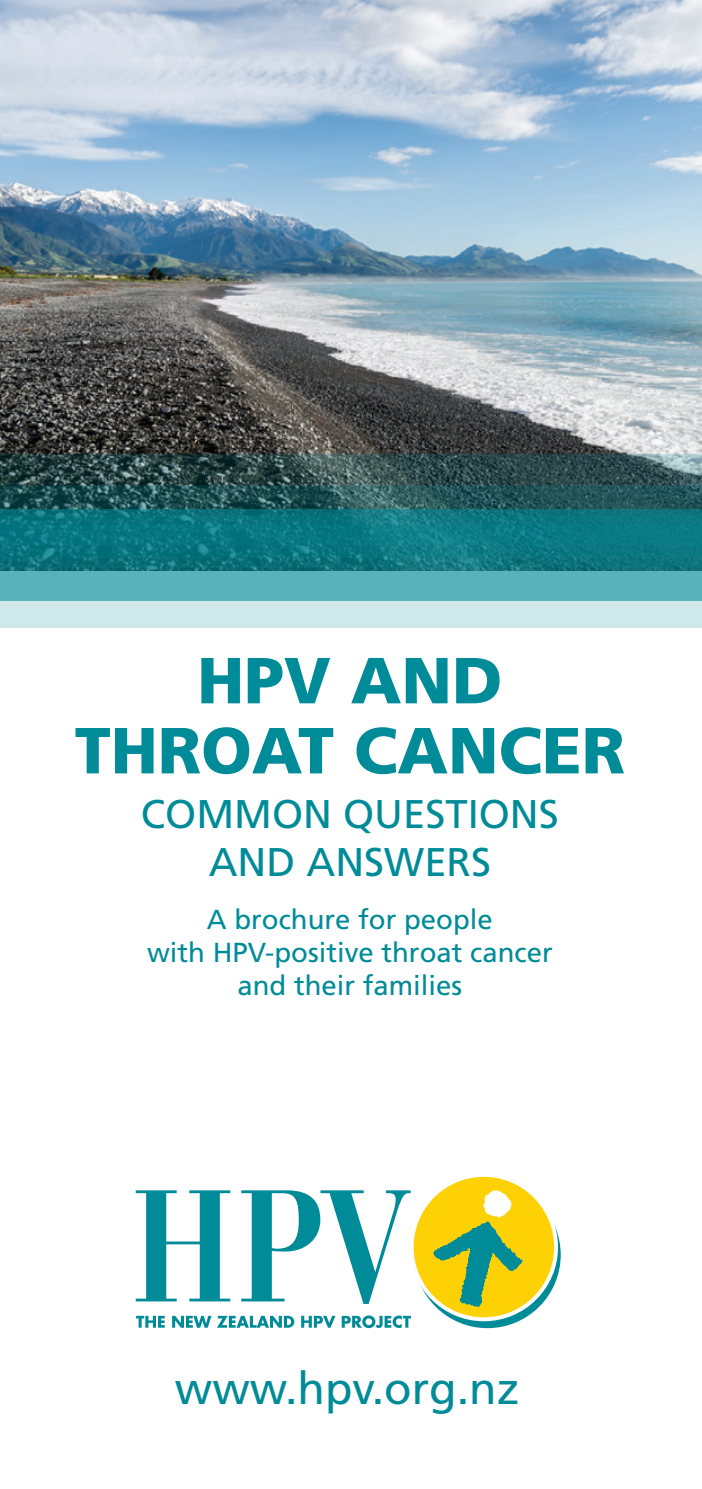
<style>
.page{position:relative;width:702px;height:1489px;background:#fff}
.page>*{position:absolute;margin:0;border:0;box-sizing:border-box;transform-origin:0 0}
.t1{font:900 65px/70px "Frutiger";color:#008b98;text-align:center}
.t2{font:45px "Frutiger";color:#008b98}
.t3{font:40px/48px "Frutiger";color:#008b98;text-align:center}
.t4{font:27.5px/33px "Frutiger";color:#008b98;text-align:center}
</style>
<div class="page">
<img style="left:0;top:0;width:702px;height:454px">
<svg style="left:0;top:454px;width:702px;height:174px;background:#7d9799"></svg>
<svg style="left:0;top:485px;width:702px;height:24px;background:#265558"></svg>
<svg style="left:0;top:509px;width:702px;height:91px;background:#248992"></svg>
<svg style="left:136px;top:1190px;width:94px;height:111px"></svg>
<svg style="left:241px;top:1190px;width:169px;height:113px"></svg>
<svg style="left:136px;top:1315px;width:29px;height:12px"></svg>
<svg style="left:172px;top:1315px;width:39px;height:12px"></svg>
<svg style="left:217px;top:1315px;width:77px;height:12px"></svg>
<svg style="left:301px;top:1315px;width:34px;height:12px"></svg>
<svg style="left:341px;top:1315px;width:70px;height:12px"></svg>
<svg style="left:414px;top:1181px;width:146px;height:146px"></svg>
<div style="left:413px;top:1175px;width:142px;height:142px;background:#fed105;border-radius:50%"></div>
<div style="left:409px;top:1172px;width:149px;height:149px;border:4px solid #fff;border-radius:50%"></div>
<svg style="left:433px;top:1189px;width:89px;height:117px"></svg>
<h1 class="t1" style="left:75px;top:644px;width:552px">HPV AND<br>THROAT CANCER</h1>
<h3 class="t3" style="left:141px;top:790px;width:419px">COMMON QUESTIONS<br>AND ANSWERS</h3>
<p class="t4" style="left:147px;top:902px;width:407px">A brochure for people<br>with HPV-positive throat cancer and their families</p>
<h2 class="t2" style="left:175px;top:1361px;width:346px">www.hpv.org.nz</h2>
</div>
